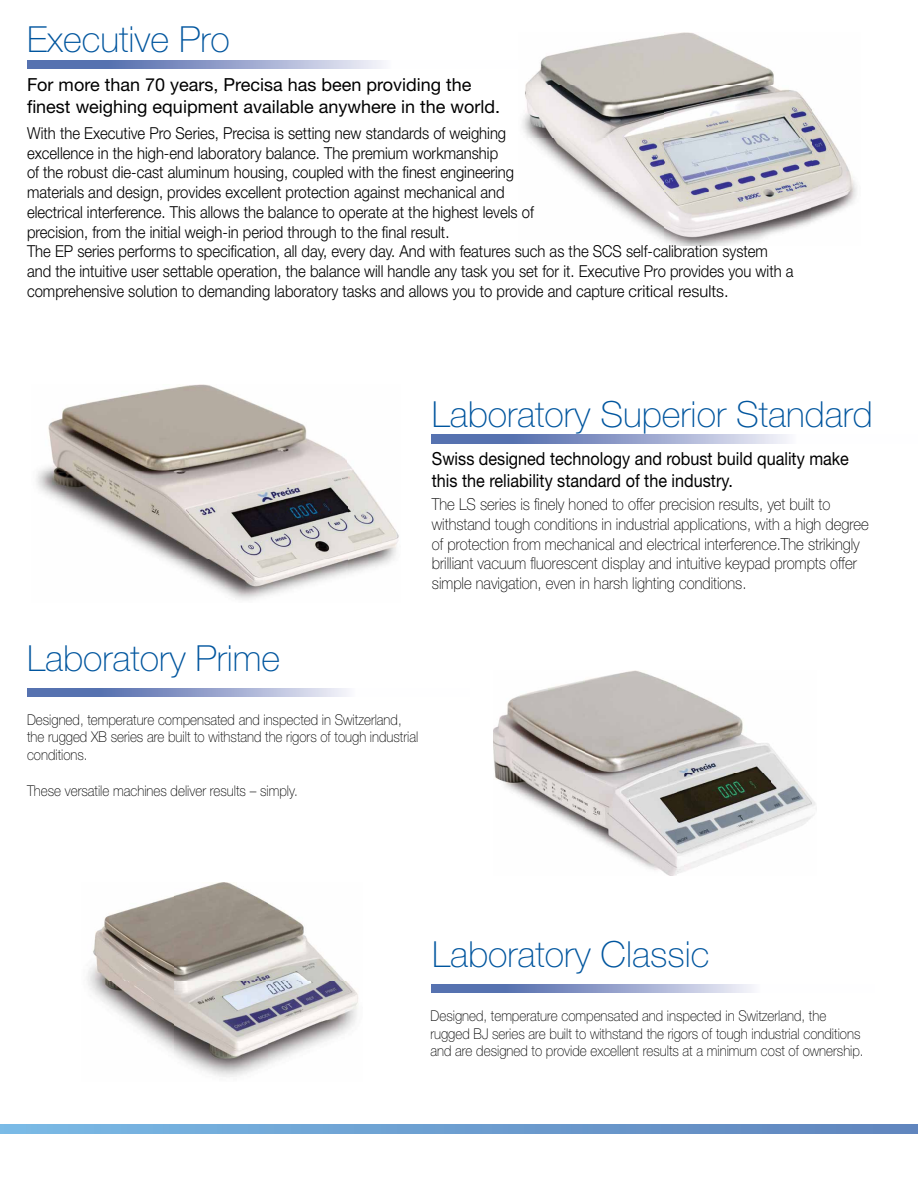
<style>
.page{position:relative;width:918px;height:1188px;background:#fff}
.page>*{position:absolute;margin:0;border:0;box-sizing:border-box;transform-origin:0 0}
.t1{font:100 36px "Helvetica Neue LT Pro";color:#00559e}
.t2{font:18px/21.6px "Helvetica Neue";color:#000}
.t3{font:18px/21.6px "Helvetica Neue";color:#000;scale:.9 1}
.t4{font:300 16.5px/19.8px "Helvetica Neue LT Pro";color:#000;scale:.9 1}
.t5{font:100 16.5px/19.8px "Helvetica Neue";color:#000;scale:.9 1}
.t6{font:100 14.85px/17.9px "Helvetica Neue";color:#000;scale:.9 1}
</style>
<div class="page">
<hr style="left:917px;top:163px;width:1px;height:58px;background:#dcddde">
<img style="left:36px;top:385px;width:363px;height:215px">
<img style="left:0;top:1125px;width:918px;height:9px">
<img style="left:522px;top:33px;width:335px;height:212px">
<svg style="left:27px;top:60px;width:356px;height:9px;background:#8f9ec9"></svg>
<svg style="left:432px;top:434px;width:356px;height:9px;background:#8f9ec9"></svg>
<svg style="left:27px;top:689px;width:321px;height:8px;background:#8f9ec9"></svg>
<svg style="left:432px;top:985px;width:321px;height:8px;background:#8f9ec9"></svg>
<img style="left:493px;top:671px;width:323px;height:205px">
<img style="left:87px;top:883px;width:271px;height:194px">
<h1 class="t1" style="left:27px;top:19px;width:204px">Executive Pro</h1>
<p class="t2" style="left:27px;top:74px;width:475px">For more than 70 years, Precisa has been providing the finest weighing equipment available anywhere in the world.</p>
<p class="t4" style="left:27px;top:123px;width:853px">With the Executive Pro Series, Precisa is setting new standards of weighing<br>excellence in the high-end laboratory balance. The premium workmanship<br>of the robust die-cast aluminum housing, coupled with the finest engineering<br>materials and design, provides excellent protection against mechanical and<br>electrical interference. This allows the balance to operate at the highest levels of<br>precision, from the initial weigh-in period through to the final result.<br>The EP series performs to specification, all day, every day. And with features such as the SCS self-calibration system and the intuitive user settable operation, the balance will handle any task you set for it. Executive Pro provides you with a comprehensive solution to demanding laboratory tasks and allows you to provide and capture critical results.</p>
<h1 class="t1" style="left:432px;top:393px;width:442px">Laboratory Superior Standard</h1>
<p class="t3" style="left:432px;top:448px;width:465px">Swiss designed technology and robust build quality make this the reliability standard of the industry.</p>
<p class="t5" style="left:432px;top:494px;width:487px">The LS series is finely honed to offer precision results, yet built to withstand tough conditions in industrial applications, with a high degree of protection from mechanical and electrical interference.The strikingly brilliant vacuum fluorescent display and intuitive keypad prompts offer simple navigation, even in harsh lighting conditions.</p>
<h1 class="t1" style="left:27px;top:637px;width:255px">Laboratory Prime</h1>
<p class="t6" style="left:27px;top:710px;width:436px">Designed, temperature compensated and inspected in Switzerland, the rugged XB series are built to withstand the rigors of tough industrial conditions.</p>
<p class="t6" style="left:27px;top:782px;width:302px">These versatile machines deliver results – simply.</p>
<h1 class="t1" style="left:432px;top:933px;width:279px">Laboratory Classic</h1>
<p class="t6" style="left:431px;top:1007px;width:483px">Designed, temperature compensated and inspected in Switzerland, the rugged BJ series are built to withstand the rigors of tough industrial conditions and are designed to provide excellent results at a minimum cost of ownership.</p>
</div>
